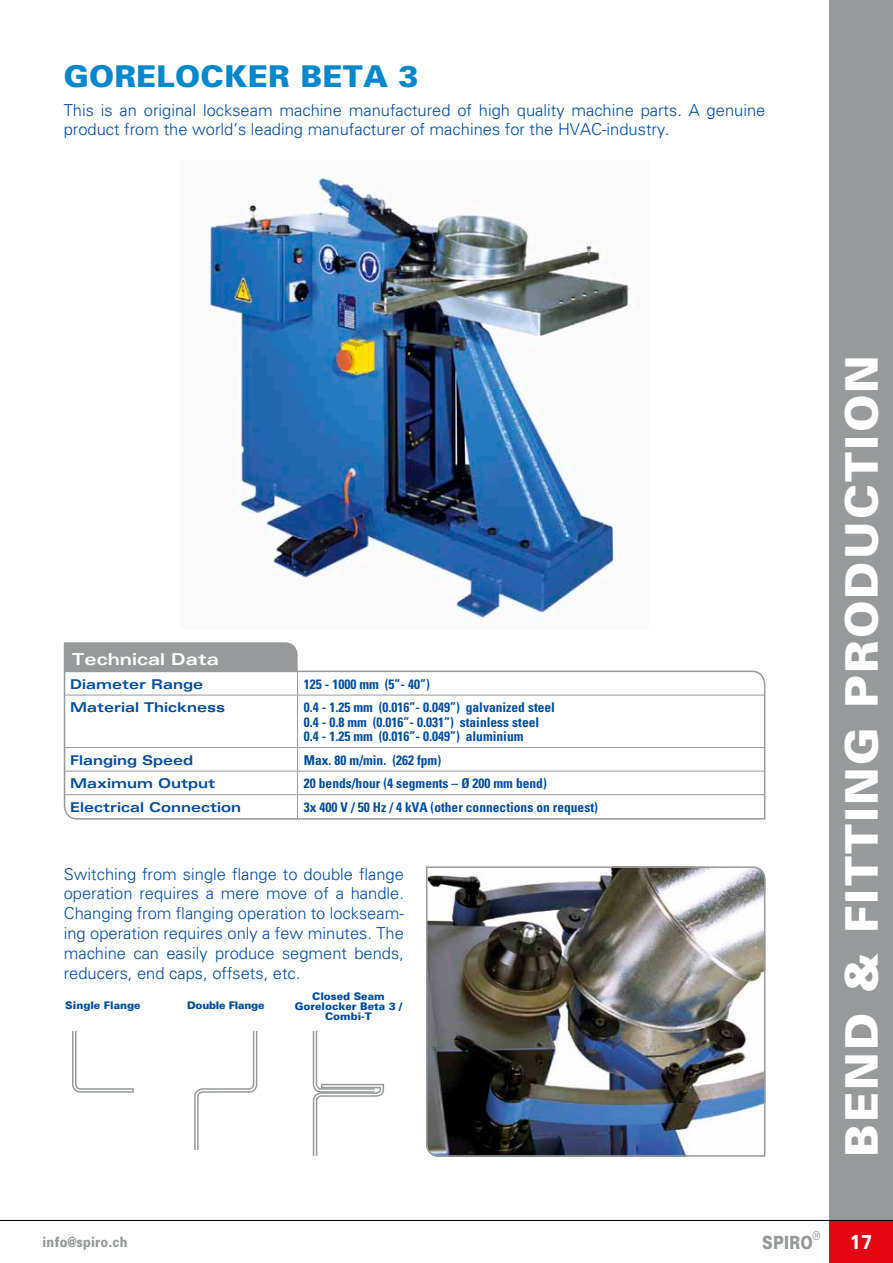
<style>
.page{position:relative;width:893px;height:1263px;background:#fff}
.page>*{position:absolute;margin:0;border:0;box-sizing:border-box;transform-origin:0 0}
.t1{font:900 45px "Univers";letter-spacing:.05em;color:#fff}
.t2{font:900 30px "Univers";letter-spacing:.01em;color:#0087cc}
.t3{font:900 20.25px "Univers";color:#fff;scale:.81 1}
.t4{font:900 18.15px "Univers";letter-spacing:.02em;color:#969a9b;scale:.81 1}
.t5{font:300 16.5px/19.8px "Univers";color:#004c9d}
.t6{font:700 expanded 16.5px "Univers";color:#fff}
.t7{font:900 14.1px "Univers";letter-spacing:.02em;color:#969a9b;scale:.81 1}
.t8{font:700 condensed 13.5px/14.4px "Univers";color:#004c9d}
.t9{font:700 expanded 13.5px "Univers";color:#004c9d}
.t10{font:300 12.15px "Univers";color:#969a9b;scale:.81 1}
.t11{font:900 10.5px/10.2px "Univers";color:#004c9d;text-align:center}
.t12{font:900 10.5px "Univers";letter-spacing:-.02em;color:#004c9d}
</style>
<div class="page">
<div style="left:829px;top:0;width:64px;height:1220px;background:#969a9b"></div>
<div style="left:829px;top:1220px;width:64px;height:43px;background:#e30512"></div>
<img style="left:426px;top:866px;width:340px;height:291px">
<svg style="left:194px;top:1031px;width:64px;height:119px"></svg>
<svg style="left:72px;top:1031px;width:62px;height:62px"></svg>
<svg style="left:312px;top:1031px;width:73px;height:125px"></svg>
<div style="left:64px;top:642px;width:234px;height:28px;background:#969a9b"></div>
<svg style="left:63px;top:670px;width:703px;height:150px"></svg>
<img style="left:208px;top:174px;width:421px;height:448px">
<hr style="left:0;top:1220px;width:893px;height:1px;background:#000">
<h2 class="t2" style="left:64px;top:58px;width:356px">GORELOCKER BETA 3</h2>
<p class="t5" style="left:64px;top:100px;width:703px">This is an original lockseam machine manufactured of high quality machine parts. A genuine product from the world’s leading manufacturer of machines for the HVAC-industry.</p>
<p class="t6" style="left:72px;top:650px;width:148px">Technical Data</p>
<p class="t9" style="left:70px;top:676px;width:135px">Diameter Range</p>
<p class="t8" style="left:304px;top:677px;width:127px">125 - 1000 mm (5”- 40”)</p>
<p class="t9" style="left:70px;top:700px;width:156px">Material Thickness</p>
<p class="t8" style="left:304px;top:700px;width:253px">0.4 - 1.25 mm (0.016”- 0.049”) galvanized steel<br>0.4 - 0.8 mm (0.016”- 0.031”) stainless steel<br>0.4 - 1.25 mm (0.016”- 0.049”) aluminium</p>
<p class="t9" style="left:70px;top:752px;width:124px">Flanging Speed</p>
<p class="t8" style="left:304px;top:753px;width:139px">Max. 80 m/min. (262 fpm)</p>
<p class="t9" style="left:70px;top:776px;width:146px">Maximum Output</p>
<p class="t8" style="left:304px;top:776px;width:244px">20 bends/hour (4 segments – Ø 200 mm bend)</p>
<p class="t9" style="left:70px;top:799px;width:172px">Electrical Connection</p>
<p class="t8" style="left:304px;top:800px;width:295px">3x 400 V / 50 Hz / 4 kVA (other connections on request)</p>
<p class="t5" style="left:64px;top:864px;width:342px;text-align:justify">Switching from single flange to double flange operation requires a mere move of a handle.<br>Changing from flanging operation to lockseam&shy;ing operation requires only a few minutes. The machine can easily produce segment bends, reducers, end caps, offsets, etc.</p>
<p class="t12" style="left:187px;top:999px;width:79px">Double Flange</p>
<p class="t11" style="left:295px;top:990px;width:109px">Closed Seam<br>Gorelocker Beta 3 /<br>Combi-T</p>
<p class="t11" style="left:65px;top:1000px;width:77px">Single Flange</p>
<h1 class="t1" style="left:834px;top:1157px;width:803px;rotate:-90deg">BEND &amp; FITTING PRODUCTION</h1>
<p class="t10" style="left:812px;top:1228px;width:11px">®</p>
<p class="t7" style="left:43px;top:1233px;width:107px">info@spiro.ch</p>
<p class="t4" style="left:762px;top:1231px;width:64px">SPIRO</p>
<p class="t3" style="left:850px;top:1229px;width:29px">17</p>
</div>
